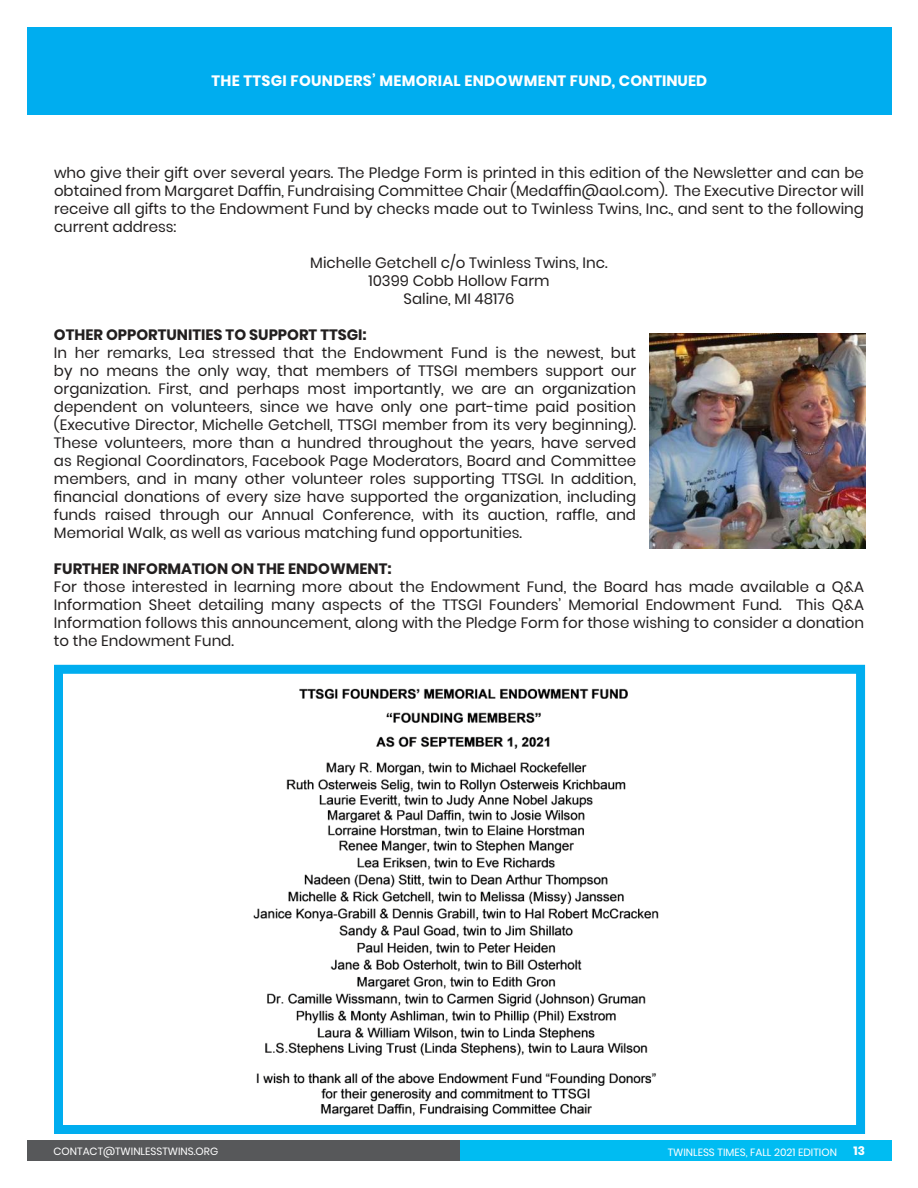
<style>
.page{position:relative;width:918px;height:1188px;background:#fff}
.page>*{position:absolute;margin:0;border:0;box-sizing:border-box;transform-origin:0 0}
.t1{font:15px/18px "Poppins";color:#221f1f;text-align:justify}
.t2{font:700 15px "Poppins";color:#221f1f}
.t3{font:700 15px "Poppins";letter-spacing:.02em;color:#fff}
.t4{font:700 12px "Poppins";color:#fff}
.t5{font:10.5px "Poppins";color:#fff}
</style>
<div class="page">
<div style="left:459px;top:1141px;width:432px;height:20px;background:#00bcf2"></div>
<div style="left:27px;top:1141px;width:432px;height:20px;background:#57585a"></div>
<div style="left:27px;top:27px;width:864px;height:87px;background:#00adef"></div>
<img style="left:650px;top:333px;width:215px;height:216px">
<div style="left:54px;top:665px;width:811px;height:469px;background:#fff;border:9px solid #00adef"></div>
<img style="left:253px;top:688px;width:406px;height:429px">
<p class="t3" style="left:212px;top:72px;width:497px">THE TTSGI FOUNDERS’ MEMORIAL ENDOWMENT FUND, CONTINUED</p>
<p class="t1" style="left:54px;top:164px;width:812px">who give their gift over several years. The Pledge Form is printed in this edition of the Newsletter and can be obtained from Margaret Daffin, Fundraising Committee Chair (Medaffin@aol.com). The Executive Director will receive all gifts to the Endowment Fund by checks made out to Twinless Twins, Inc., and sent to the following current address:</p>
<p class="t1" style="left:310px;top:254px;width:299px;text-align:center">Michelle Getchell c/o Twinless Twins, Inc.<br>10399 Cobb Hollow Farm<br>Saline, MI 48176</p>
<p class="t2" style="left:54px;top:326px;width:314px">OTHER OPPORTUNITIES TO SUPPORT TTSGI:</p>
<p class="t1" style="left:54px;top:344px;width:584px">In her remarks, Lea stressed that the Endowment Fund is the newest, but by no means the only way, that members of TTSGI members support our organization. First, and perhaps most importantly, we are an organization dependent on volunteers, since we have only one part-time paid position (Executive Director, Michelle Getchell, TTSGI member from its very beginning).<br>These volunteers, more than a hundred throughout the years, have served as Regional Coordinators, Facebook Page Moderators, Board and Committee members, and in many other volunteer roles supporting TTSGI. In addition, financial donations of every size have supported the organization, including funds raised through our Annual Conference, with its auction, raffle, and Memorial Walk, as well as various matching fund opportunities.</p>
<p class="t2" style="left:54px;top:560px;width:339px">FURTHER INFORMATION ON THE ENDOWMENT:</p>
<p class="t1" style="left:54px;top:578px;width:812px">For those interested in learning more about the Endowment Fund, the Board has made available a Q&amp;A Information Sheet detailing many aspects of the TTSGI Founders’ Memorial Endowment Fund. This Q&amp;A Information follows this announcement, along with the Pledge Form for those wishing to consider a donation to the Endowment Fund.</p>
<p class="t5" style="left:54px;top:1147px;width:166px">CONTACT@TWINLESSTWINS.ORG</p>
<p class="t5" style="left:668px;top:1147px;width:171px">TWINLESS TIMES, FALL 2021 EDITION</p>
<p class="t4" style="left:854px;top:1144px;width:13px">13</p>
</div>
